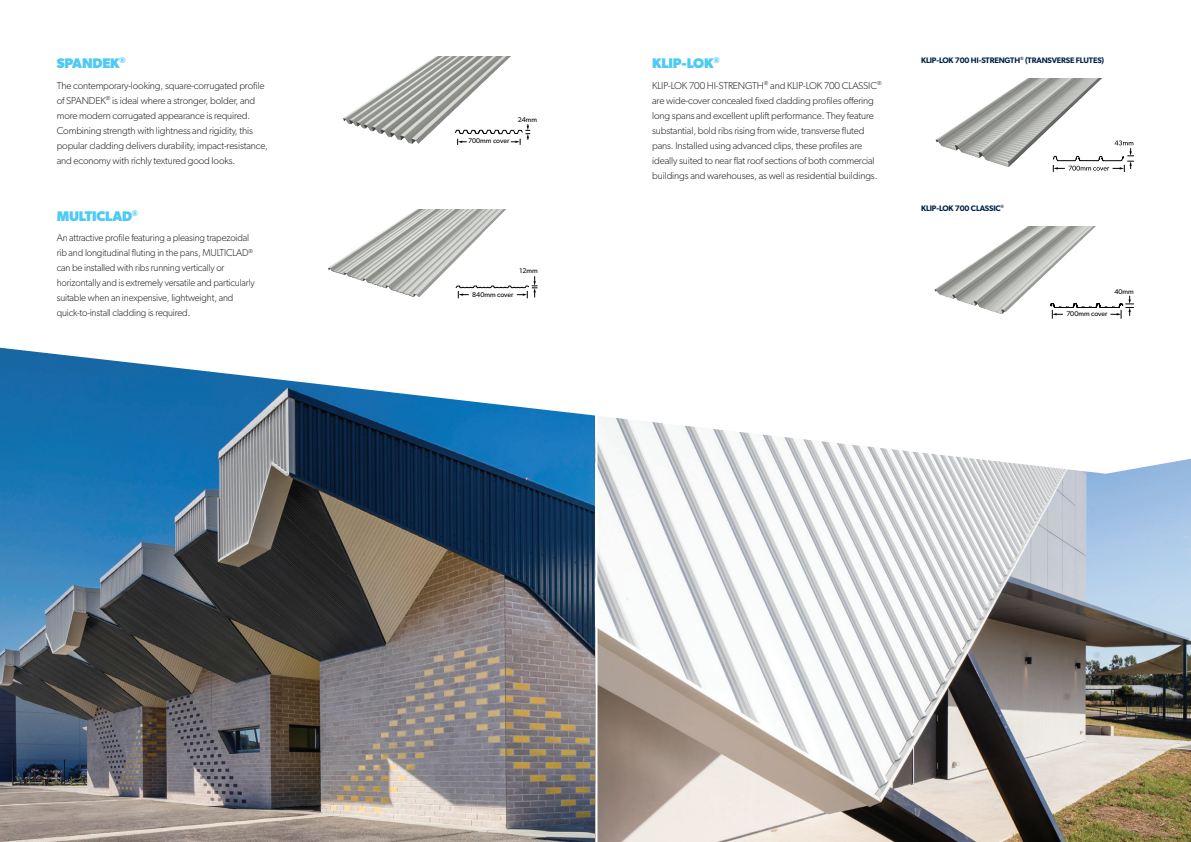
<style>
.page{position:relative;width:1191px;height:842px;background:#fff}
.page>*{position:absolute;margin:0;border:0;box-sizing:border-box;transform-origin:0 0}
.Lysaght_-_Sub-Head{font:700 14px "Gibson";letter-spacing:-.015em;color:#4ecaf4}
.Lysaght_-_Body_Copy{font:300 10px/15px "Gibson";letter-spacing:-.015em;color:#231f20}
.Lysaght_-_Body_Copy-2{font:600 8px "Gibson";letter-spacing:-.015em;color:#00224b}
.t1{font:6.9px "Gibson";color:#040503}
</style>
<div class="page">
<img style="left:0;top:474px;width:1191px;height:368px">
<svg style="left:0;top:226px;width:1191px;height:248px"></svg>
<img style="left:343px;top:57px;width:188px;height:87px">
<svg style="left:455px;top:124px;width:75px;height:21px"></svg>
<img style="left:935px;top:79px;width:166px;height:88px">
<img style="left:912px;top:227px;width:205px;height:107px">
<svg style="left:1052px;top:140px;width:82px;height:32px"></svg>
<svg style="left:1050px;top:296px;width:83px;height:23px"></svg>
<img style="left:319px;top:210px;width:200px;height:105px">
<svg style="left:456px;top:276px;width:81px;height:22px"></svg>
<hr style="left:595px;top:406px;width:2px;height:436px;background:#fff">
<p class="Lysaght_-_Sub-Head" style="left:57px;top:55px;width:70px">SPANDEK<sup>®</sup></p>
<p class="Lysaght_-_Body_Copy" style="left:57px;top:78px;width:213px">The contemporary-looking, square-corrugated profile of SPANDEK<sup>®</sup> is ideal where a stronger, bolder, and more modern corrugated appearance is required.<br>Combining strength with lightness and rigidity, this popular cladding delivers durability, impact-resistance, and economy with richly textured good looks.</p>
<p class="Lysaght_-_Sub-Head" style="left:57px;top:208px;width:83px">MULTICLAD<sup>®</sup></p>
<p class="Lysaght_-_Body_Copy" style="left:57px;top:230px;width:200px">An attractive profile featuring a pleasing trapezoidal rib and longitudinal fluting in the pans, MULTICLAD<sup>® </sup>can be installed with ribs running vertically or horizontally and is extremely versatile and particularly suitable when an inexpensive, lightweight, and quick-to-install cladding is required.</p>
<p class="t1" style="left:468px;top:137px;width:43px">700mm cover</p>
<p class="t1" style="left:518px;top:116px;width:21px">24mm</p>
<p class="t1" style="left:519px;top:267px;width:20px">12mm</p>
<p class="t1" style="left:472px;top:290px;width:43px">840mm cover</p>
<p class="Lysaght_-_Sub-Head" style="left:652px;top:55px;width:69px">KLIP-LOK<sup>®</sup></p>
<p class="Lysaght_-_Body_Copy" style="left:652px;top:78px;width:231px">KLIP-LOK 700 HI-STRENGTH<sup>®</sup> and KLIP-LOK 700 CLASSIC<sup>® </sup>are wide-cover concealed fixed cladding profiles offering long spans and excellent uplift performance. They feature substantial, bold ribs rising from wide, transverse fluted pans. Installed using advanced clips, these profiles are ideally suited to near flat roof sections of both commercial buildings and warehouses, as well as residential buildings.</p>
<p class="Lysaght_-_Body_Copy-2" style="left:921px;top:56px;width:185px">KLIP-LOK 700 HI-STRENGTH<sup>®</sup> (TRANSVERSE FLUTES)</p>
<p class="Lysaght_-_Body_Copy-2" style="left:921px;top:203px;width:84px">KLIP-LOK 700 CLASSIC<sup>®</sup></p>
<p class="t1" style="left:1114px;top:287px;width:21px">40mm</p>
<p class="t1" style="left:1066px;top:309px;width:43px">700mm cover</p>
</div>
